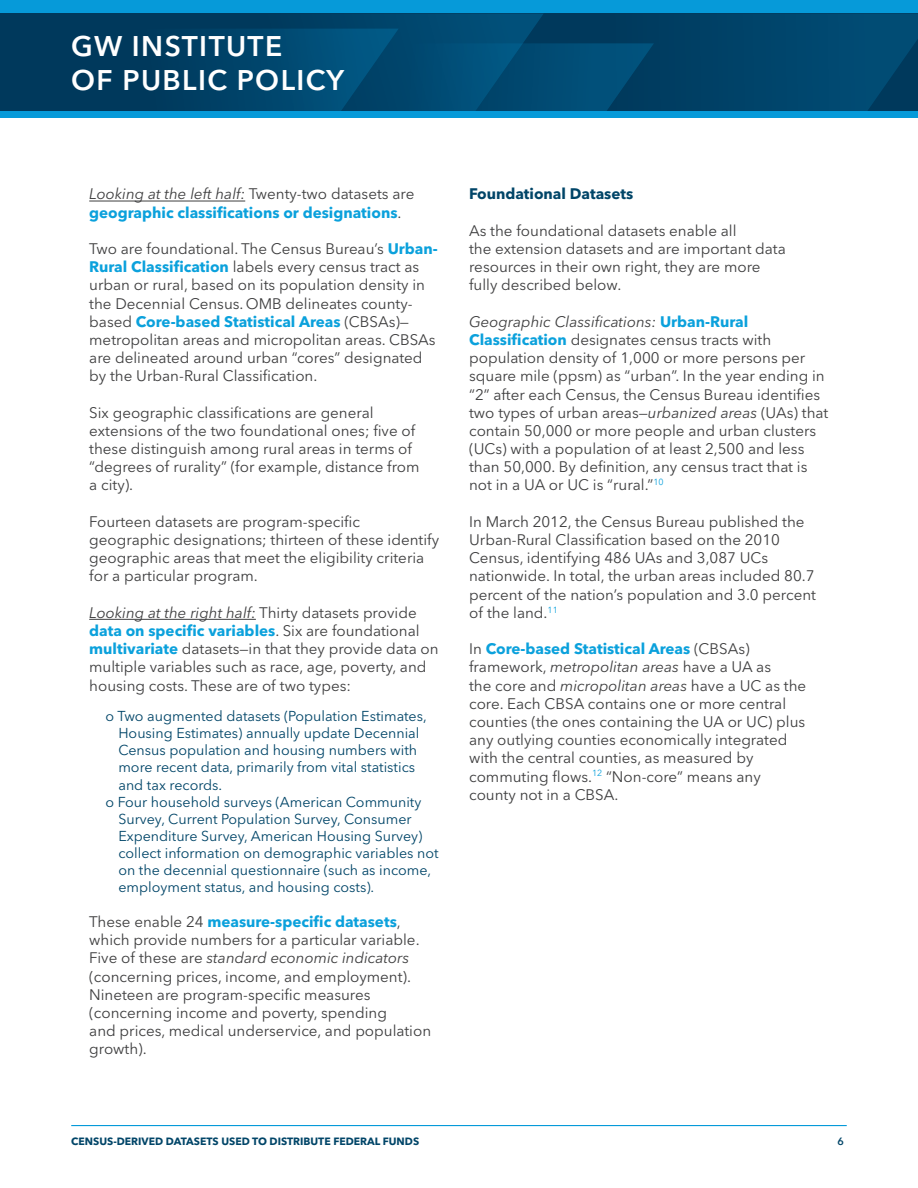
<style>
.page{position:relative;width:918px;height:1188px;background:#fff}
.page>*{position:absolute;margin:0;border:0;box-sizing:border-box;transform-origin:0 0}
.t1{font:600 28.2px/33.9px "Avenir Next LT Pro";letter-spacing:.05em;color:#fff}
.t2{font:15.15px/18.1px "Avenir Next LT Pro";color:#3e3e3f}
.t3{font:700 15.15px/18.1px "Avenir Next LT Pro";color:#0ba1dc}
.t4{font:700 15.15px "Avenir Next LT Pro";color:#004568}
.list_-_lev2{font:14.25px/17.1px "Avenir Next LT Pro";color:#004568}
.t5{font:700 10.5px "Avenir Next LT Pro";color:#004568}
.t6{font:600 10.5px "Avenir Next LT Pro";color:#004568}
.s1{font-weight:400;font-style:italic;color:#3e3e3f}
.s2{font-weight:400;color:#3e3e3f}
.s3{font-weight:700;color:#0ba1dc}
.s4{font-style:italic}
</style>
<div class="page">
<div style="left:0;top:0;width:918px;height:118px;background:#069ad9"></div>
<div style="left:0;top:14px;width:918px;height:97px;background:#00395c"></div>
<svg style="left:721px;top:14px;width:197px;height:97px;fill:#00476e"></svg>
<svg style="left:216px;top:14px;width:438px;height:97px"></svg>
<hr style="left:71px;top:1125px;width:776px;height:1px;background:#069ad9">
<hr style="left:89px;top:201px;width:156px;height:1px;background:#3e3e3f">
<hr style="left:89px;top:619px;width:167px;height:1px;background:#3e3e3f">
<h1 class="t1" style="left:71px;top:29px;width:274px">GW INSTITUTE<br>OF PUBLIC POLICY</h1>
<p class="t3" style="left:89px;top:185px;width:327px"><span class="s1">Looking at the left half:</span> <span class="s2">Twenty-two datasets are </span>geographic classifications or designations<span class="s2">.</span></p>
<p class="t2" style="left:89px;top:240px;width:350px">Two are foundational. The Census Bureau’s <span class="s3">Urban-Rural Classification</span> labels every census tract as urban or rural, based on its population density in the Decennial Census. OMB delineates county&shy;based <span class="s3">Core-based Statistical Areas</span> (CBSAs)— metropolitan areas and micropolitan areas. CBSAs are delineated around urban “cores” designated by the Urban-Rural Classification.</p>
<p class="t2" style="left:89px;top:403px;width:332px">Six geographic classifications are general extensions of the two foundational ones; five of these distinguish among rural areas in terms of “degrees of rurality” (for example, distance from a city).</p>
<p class="t2" style="left:89px;top:513px;width:351px">Fourteen datasets are program-specific geographic designations; thirteen of these identify geographic areas that meet the eligibility criteria for a particular program.</p>
<p class="t2" style="left:89px;top:603px;width:351px"><span class="s4">Looking at the right half:</span> Thirty datasets provide <span class="s3">data on specific variables</span>. Six are foundational <span class="s3">multivariate</span> datasets—in that they provide data on multiple variables such as race, age, poverty, and housing costs. These are of two types:</p>
<p class="list_-_lev2" style="left:118px;top:708px;width:310px;text-indent:-13px">o Two augmented datasets (Population Estimates, Housing Estimates) annually update Decennial Census population and housing numbers with more recent data, primarily from vital statistics and tax records.</p>
<p class="list_-_lev2" style="left:118px;top:793px;width:322px;text-indent:-13px">o Four household surveys (American Community Survey, Current Population Survey, Consumer Expenditure Survey, American Housing Survey) collect information on demographic variables not on the decennial questionnaire (such as income, employment status, and housing costs).</p>
<p class="t2" style="left:89px;top:913px;width:343px">These enable 24 <span class="s3">measure-specific datasets</span>, which provide numbers for a particular variable.<br>Five of these are <span class="s4">standard economic indicators </span>(concerning prices, income, and employment).<br>Nineteen are program-specific measures (concerning income and poverty, spending<br>and prices, medical underservice, and population growth).</p>
<p class="t4" style="left:469px;top:185px;width:166px">Foundational Datasets</p>
<p class="t2" style="left:469px;top:222px;width:318px">As the foundational datasets enable all<br>the extension datasets and are important data resources in their own right, they are more fully described below.</p>
<p class="t2" style="left:469px;top:312px;width:361px"><span class="s4">Geographic Classifications:</span> <span class="s3">Urban-Rural Classification</span> designates census tracts with population density of 1,000 or more persons per square mile (ppsm) as “urban”. In the year ending in “2” after each Census, the Census Bureau identifies two types of urban areas—<span class="s4">urbanized areas</span> (UAs) that contain 50,000 or more people and urban clusters (UCs) with a population of at least 2,500 and less than 50,000. By definition, any census tract that is not in a UA or UC is “rural.”<sup>10</sup></p>
<p class="t2" style="left:469px;top:513px;width:348px">In March 2012, the Census Bureau published the Urban-Rural Classification based on the 2010<br>Census, identifying 486 UAs and 3,087 UCs nationwide. In total, the urban areas included 80.7 percent of the nation’s population and 3.0 percent of the land.<sup>11</sup></p>
<p class="t2" style="left:469px;top:640px;width:339px">In <span class="s3">Core-based Statistical Areas</span> (CBSAs) framework, <span class="s4">metropolitan areas</span> have a UA as<br>the core and <span class="s4">micropolitan areas</span> have a UC as the core. Each CBSA contains one or more central counties (the ones containing the UA or UC) plus any outlying counties economically integrated with the central counties, as measured by commuting flows.<sup>12</sup> “Non-core” means any county not in a CBSA.</p>
<p class="t5" style="left:71px;top:1135px;width:349px">CENSUS-DERIVED DATASETS USED TO DISTRIBUTE FEDERAL FUNDS</p>
<p class="t6" style="left:837px;top:1135px;width:8px">6</p>
</div>
